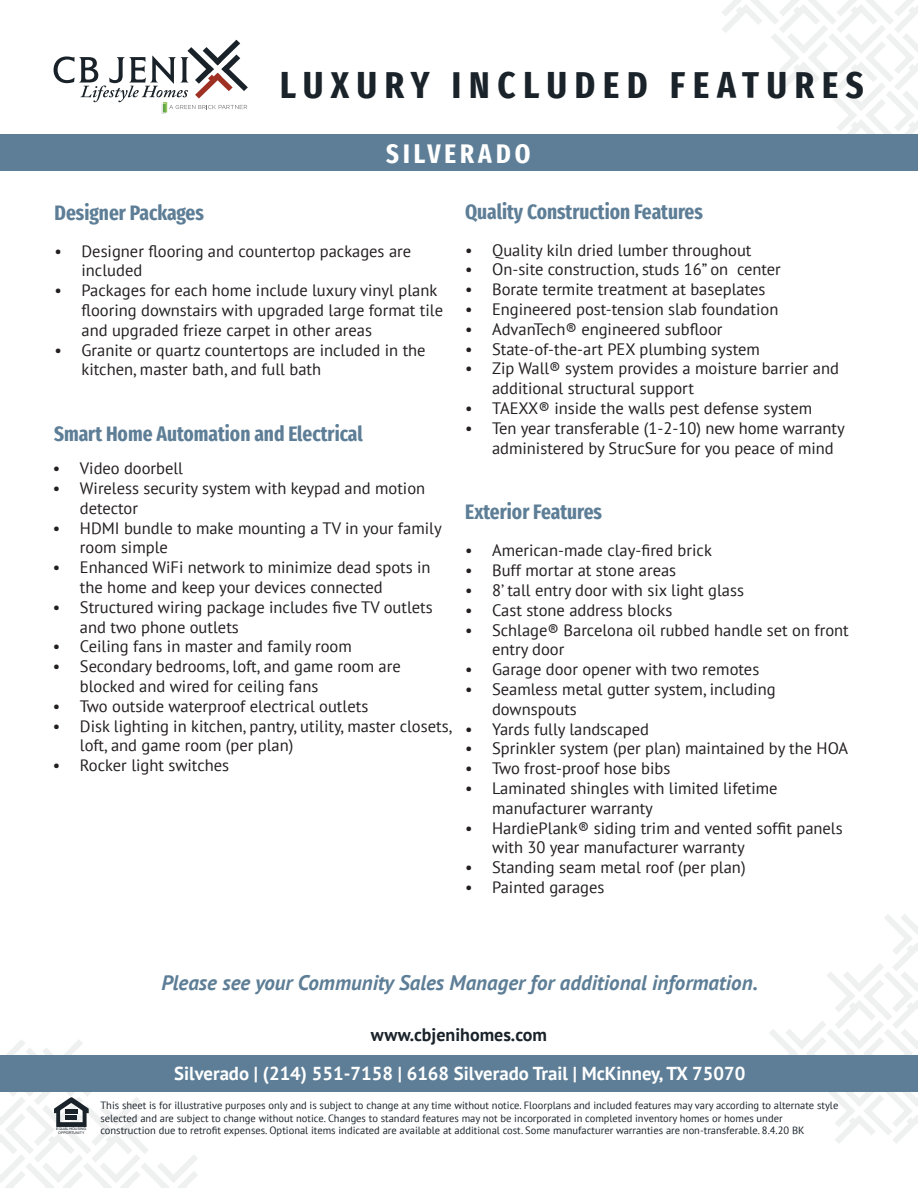
<style>
.page{position:relative;width:918px;height:1188px;background:#fff}
.page>*{position:absolute;margin:0;border:0;box-sizing:border-box;transform-origin:0 0}
.t1{font:700 extra-condensed 37.5px "Fira Sans";letter-spacing:.21em;color:#1a232a}
.t2{font:700 extra-condensed 27px "Fira Sans";letter-spacing:.15em;color:#fff}
.t3{font:700 extra-condensed 21px "Fira Sans";color:#5d7e96}
.t4{font:italic 700 21px "PT Sans";color:#5d7e96}
.t5{font:700 18.75px "PT Sans";color:#fff}
.t6{font:700 18px "PT Sans";color:#1a232a}
.t7{font:16.5px/19.8px "PT Sans";color:#231f20}
.t8{font:10.5px/12.6px "PT Sans";color:#1a232a}
.t9{font:3.45px/3.4px "Helvetica";color:#1a232a;text-align:center;scale:1.04 1}
</style>
<div class="page">
<svg style="left:769px;top:914px;width:149px;height:230px"></svg>
<svg style="left:722px;top:0;width:196px;height:134px"></svg>
<svg style="left:54px;top:40px;width:194px;height:74px"></svg>
<div style="left:0;top:134px;width:918px;height:36px;background:#5d7e96"></div>
<svg style="left:0;top:1040px;width:198px;height:148px"></svg>
<hr style="left:65px;top:1110px;width:12px;height:4px;background:#1a232a">
<div style="left:66px;top:1115px;width:11px;height:5px;background:#1a232a"></div>
<div style="left:0;top:1056px;width:918px;height:36px;background:#5d7e96"></div>
<p class="t1" style="left:280px;top:53px;width:585px">LUXURY INCLUDED FEATURES</p>
<p class="t2" style="left:386px;top:132px;width:146px">SILVERADO</p>
<p class="t3" style="left:55px;top:196px;width:151px">Designer Packages</p>
<p class="t7" style="left:82px;top:241px;width:331px;text-indent:-27px">• Designer flooring and countertop packages are included</p>
<p class="t7" style="left:82px;top:280px;width:363px;text-indent:-27px">• Packages for each home include luxury vinyl plank flooring downstairs with upgraded large format tile and upgraded frieze carpet in other areas</p>
<p class="t7" style="left:82px;top:340px;width:346px;text-indent:-27px">• Granite or quartz countertops are included in the kitchen, master bath, and full bath</p>
<p class="t3" style="left:54px;top:416px;width:310px">Smart Home Automation and Electrical</p>
<p class="t7" style="left:53px;top:458px;width:132px">• Video doorbell</p>
<p class="t7" style="left:80px;top:478px;width:347px;text-indent:-27px">• Wireless security system with keypad and motion detector</p>
<p class="t7" style="left:80px;top:518px;width:363px;text-indent:-27px">• HDMI bundle to make mounting a TV in your family room simple</p>
<p class="t7" style="left:80px;top:557px;width:352px;text-indent:-27px">• Enhanced WiFi network to minimize dead spots in the home and keep your devices connected</p>
<p class="t7" style="left:80px;top:597px;width:354px;text-indent:-27px">• Structured wiring package includes five TV outlets and two phone outlets</p>
<p class="t7" style="left:53px;top:636px;width:300px">• Ceiling fans in master and family room</p>
<p class="t7" style="left:80px;top:656px;width:322px;text-indent:-27px">• Secondary bedrooms, loft, and game room are blocked and wired for ceiling fans</p>
<p class="t7" style="left:53px;top:696px;width:317px">• Two outside waterproof electrical outlets</p>
<p class="t7" style="left:80px;top:716px;width:374px;text-indent:-27px">• Disk lighting in kitchen, pantry, utility, master closets, loft, and game room (per plan)</p>
<p class="t7" style="left:53px;top:755px;width:178px">• Rocker light switches</p>
<p class="t3" style="left:465px;top:195px;width:239px">Quality Construction Features</p>
<p class="t7" style="left:465px;top:240px;width:288px">• Quality kiln dried lumber throughout</p>
<p class="t7" style="left:465px;top:259px;width:317px">• On-site construction, studs 16” on center</p>
<p class="t7" style="left:465px;top:279px;width:302px">• Borate termite treatment at baseplates</p>
<p class="t7" style="left:465px;top:299px;width:315px">• Engineered post-tension slab foundation</p>
<p class="t7" style="left:465px;top:319px;width:259px">• AdvanTech® engineered subfloor</p>
<p class="t7" style="left:465px;top:339px;width:296px">• State-of-the-art PEX plumbing system</p>
<p class="t7" style="left:492px;top:358px;width:348px;text-indent:-27px">• Zip Wall® system provides a moisture barrier and additional structural support</p>
<p class="t7" style="left:465px;top:398px;width:349px">• TAEXX® inside the walls pest defense system</p>
<p class="t7" style="left:492px;top:418px;width:354px;text-indent:-27px">• Ten year transferable (1-2-10) new home warranty administered by StrucSure for you peace of mind</p>
<p class="t3" style="left:465px;top:495px;width:138px">Exterior Features</p>
<p class="t7" style="left:465px;top:540px;width:248px">• American-made clay-fired brick</p>
<p class="t7" style="left:465px;top:560px;width:213px">• Buff mortar at stone areas</p>
<p class="t7" style="left:465px;top:580px;width:280px">• 8’ tall entry door with six light glass</p>
<p class="t7" style="left:465px;top:600px;width:209px">• Cast stone address blocks</p>
<p class="t7" style="left:492px;top:619px;width:358px;text-indent:-27px">• Schlage® Barcelona oil rubbed handle set on front entry door</p>
<p class="t7" style="left:465px;top:659px;width:296px">• Garage door opener with two remotes</p>
<p class="t7" style="left:492px;top:679px;width:285px;text-indent:-27px">• Seamless metal gutter system, including downspouts</p>
<p class="t7" style="left:465px;top:718px;width:185px">• Yards fully landscaped</p>
<p class="t7" style="left:465px;top:738px;width:385px">• Sprinkler system (per plan) maintained by the HOA</p>
<p class="t7" style="left:465px;top:758px;width:207px">• Two frost-proof hose bibs</p>
<p class="t7" style="left:492px;top:778px;width:287px;text-indent:-27px">• Laminated shingles with limited lifetime manufacturer warranty</p>
<p class="t7" style="left:492px;top:817px;width:352px;text-indent:-27px">• HardiePlank® siding trim and vented soffit panels with 30 year manufacturer warranty</p>
<p class="t7" style="left:465px;top:857px;width:282px">• Standing seam metal roof (per plan)</p>
<p class="t7" style="left:465px;top:877px;width:141px">• Painted garages</p>
<p class="t4" style="left:161px;top:969px;width:598px">Please see your Community Sales Manager for additional information.</p>
<p class="t6" style="left:371px;top:1022px;width:178px">www.cbjenihomes.com</p>
<p class="t9" style="left:56px;top:1127px;width:30px">EQUAL HOUSING<br>OPPORTUNITY</p>
<p class="t5" style="left:174px;top:1061px;width:573px">Silverado | (214) 551-7158 | 6168 Silverado Trail | McKinney, TX 75070</p>
<p class="t8" style="left:100px;top:1099px;width:739px">This sheet is for illustrative purposes only and is subject to change at any time without notice. Floorplans and included features may vary according to alternate style selected and are subject to change without notice. Changes to standard features may not be incorporated in completed inventory homes or homes under</p>
<p class="t8" style="left:100px;top:1124px;width:706px">construction due to retrofit expenses. Optional items indicated are available at additional cost. Some manufacturer warranties are non-transferable. 8.4.20 BK</p>
</div>
